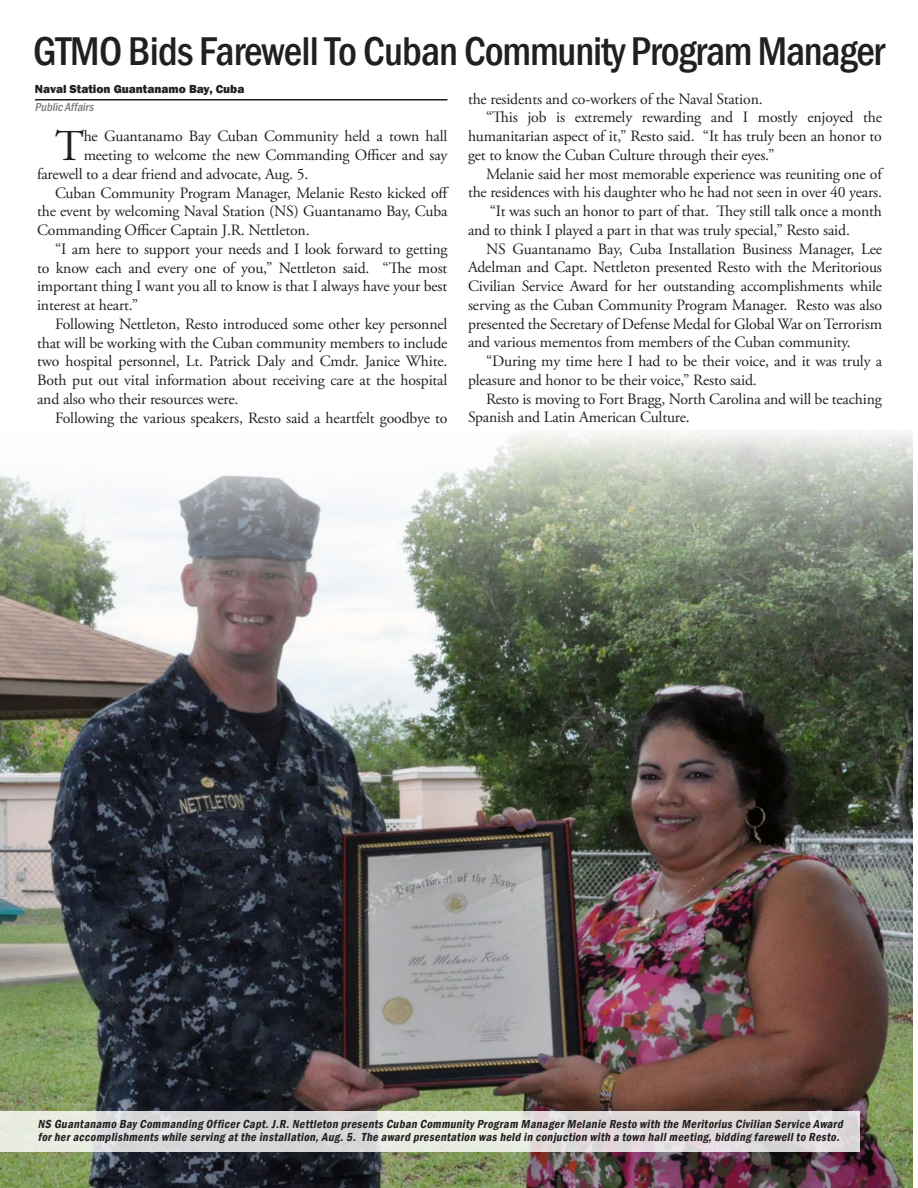
<style>
.page{position:relative;width:918px;height:1188px;background:#fff}
.page>*{position:absolute;margin:0;border:0;box-sizing:border-box;transform-origin:0 0}
.Paragraph_Style_2{font:44.1px "Adobe Garamond Pro";color:#231f20}
.Paragraph_Style_2-2{font:500 condensed 41.25px "Franklin Gothic";letter-spacing:-.03em;color:#231f20}
.Paragraph_Style_2-3{font:15.75px/18.8px "Adobe Garamond Pro";letter-spacing:-.01em;color:#231f20;text-align:justify}
.Paragraph_Style_2-4{font:italic 600 condensed 12px/13.5px "Franklin Gothic";color:#231f20}
.Paragraph_Style_2-5{font:800 12px "Franklin Gothic";color:#231f20}
.Paragraph_Style_2-6{font:italic 500 condensed 12px "Franklin Gothic";color:#76787b}
</style>
<div class="page">
<img style="left:0;top:430px;width:913px;height:758px">
<hr style="left:35px;top:99px;width:412px;height:2px;background:#231f20">
<svg style="left:0;top:1112px;width:860px;height:40px;background:#dfdedc"></svg>
<p class="Paragraph_Style_2-2" style="left:33px;top:24px;width:853px">GTMO Bids Farewell To Cuban Community Program Manager</p>
<p class="Paragraph_Style_2-5" style="left:35px;top:82px;width:211px">Naval Station Guantanamo Bay, Cuba</p>
<p class="Paragraph_Style_2-6" style="left:35px;top:100px;width:63px">PublicAffairs</p>
<p class="Paragraph_Style_2" style="left:55px;top:120px;width:31px">T</p>
<p class="Paragraph_Style_2-3" style="left:84px;top:128px;width:365px">he Guantanamo Bay Cuban Community held a town hall</p>
<p class="Paragraph_Style_2-3" style="left:84px;top:146px;width:365px">meeting to welcome the new Commanding Officer and say</p>
<p class="Paragraph_Style_2-3" style="left:37px;top:165px;width:273px">farewell to a dear friend and advocate, Aug. 5.</p>
<p class="Paragraph_Style_2-3" style="left:37px;top:184px;width:414px;text-indent:18px">Cuban Community Program Manager, Melanie Resto kicked off the event by welcoming Naval Station (NS) Guantanamo Bay, Cuba Commanding Officer Captain J.R. Nettleton.</p>
<p class="Paragraph_Style_2-3" style="left:37px;top:240px;width:412px;text-indent:18px">“I am here to support your needs and I look forward to getting to know each and every one of you,” Nettleton said. “The most important thing I want you all to know is that I always have your best interest at heart.”</p>
<p class="Paragraph_Style_2-3" style="left:37px;top:315px;width:412px;text-indent:18px">Following Nettleton, Resto introduced some other key personnel that will be working with the Cuban community members to include two hospital personnel, Lt. Patrick Daly and Cmdr. Janice White.<br>Both put out vital information about receiving care at the hospital and also who their resources were.</p>
<p class="Paragraph_Style_2-3" style="left:55px;top:409px;width:394px">Following the various speakers, Resto said a heartfelt goodbye to</p>
<p class="Paragraph_Style_2-3" style="left:468px;top:90px;width:296px">the residents and co-workers of the Naval Station.</p>
<p class="Paragraph_Style_2-3" style="left:468px;top:109px;width:416px;text-indent:18px">“This job is extremely rewarding and I mostly enjoyed the humanitarian aspect of it,” Resto said. “It has truly been an honor to get to know the Cuban Culture through their eyes.”</p>
<p class="Paragraph_Style_2-3" style="left:468px;top:165px;width:416px;text-align:right">Melanie said her most memorable experience was reuniting one of the residences with his daughter who he had not seen in over 40 years.</p>
<p class="Paragraph_Style_2-3" style="left:468px;top:202px;width:416px;text-indent:22px">“It was such an honor to part of that. They still talk once a month and to think I played a part in that was truly special,” Resto said.</p>
<p class="Paragraph_Style_2-3" style="left:468px;top:240px;width:416px;text-indent:18px">NS Guantanamo Bay, Cuba Installation Business Manager, Lee Adelman and Capt. Nettleton presented Resto with the Meritorious Civilian Service Award for her outstanding accomplishments while serving as the Cuban Community Program Manager. Resto was also presented the Secretary of Defense Medal for Global War on Terrorism and various mementos from members of the Cuban community.</p>
<p class="Paragraph_Style_2-3" style="left:468px;top:352px;width:416px;text-indent:18px">“During my time here I had to be their voice, and it was truly a pleasure and honor to be their voice,” Resto said.</p>
<p class="Paragraph_Style_2-3" style="left:468px;top:390px;width:415px;text-indent:18px">Resto is moving to Fort Bragg, North Carolina and will be teaching<br>Spanish and Latin American Culture.</p>
<p class="Paragraph_Style_2-4" style="left:38px;top:1117px;width:809px">NS Guantanamo Bay Commanding OfficerCapt.J.R.Nettleton presents Cuban Community Program ManagerMelanie Resto with the Meritorius Civilian Service Award forheraccomplishments while serving atthe installation,Aug.5. The award presentation was held in conjuction with a town hallmeeting,bidding farewellto Resto.</p>
</div>
